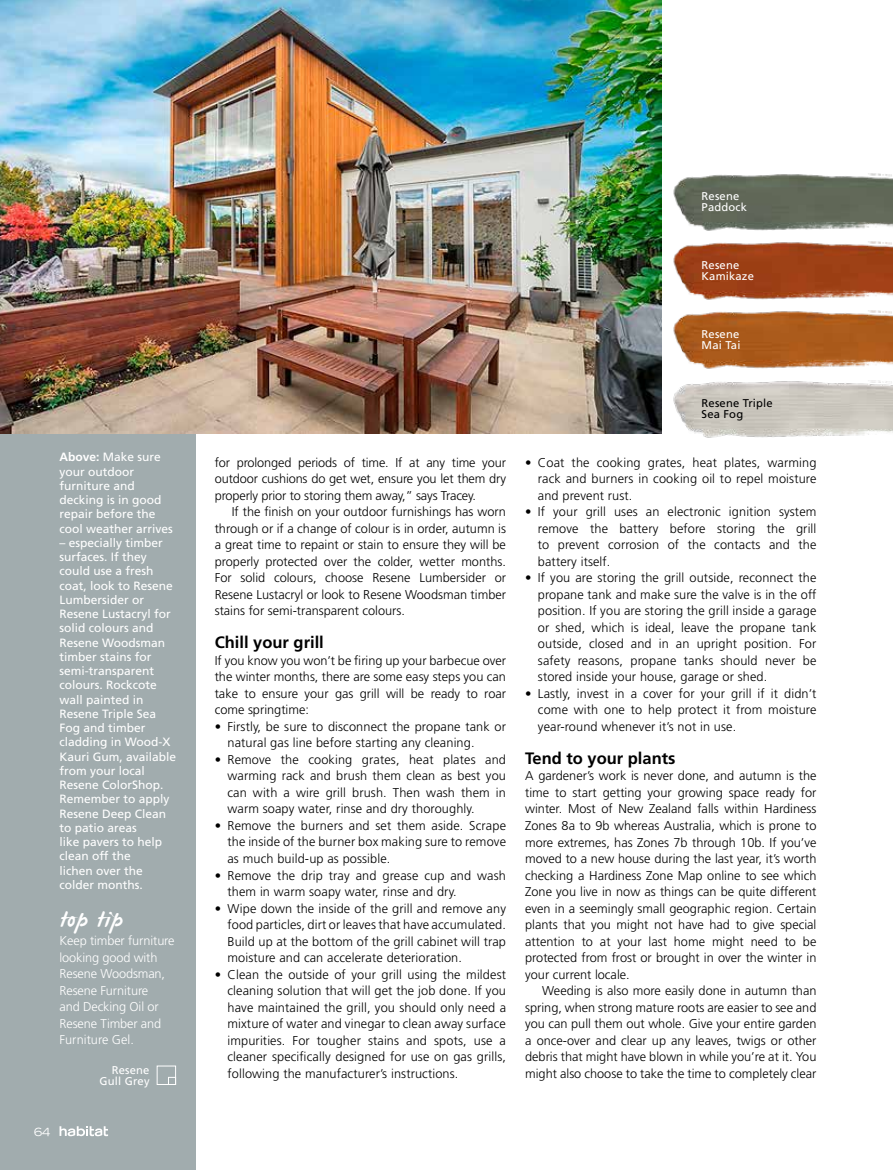
<style>
.page{position:relative;width:893px;height:1170px;background:#fff}
.page>*{position:absolute;margin:0;border:0;box-sizing:border-box;transform-origin:0 0}
.t1{font:24px "James Paul";letter-spacing:.035em;color:#fff}
.t2{font:700 16.5px "Frutiger";color:#000}
.t3{font:300 12.75px/16.5px "Frutiger";letter-spacing:.01em;color:#000;text-align:justify}
.t4{font:300 12.75px/16.5px "Frutiger";letter-spacing:-.01em;color:#fff}
.t5{font:12px/14.2px "Frutiger";color:#fff}
.t6{font:11.25px/11.2px "Frutiger";letter-spacing:.015em;color:#fff}
.t7{font:11.25px/11.2px "Frutiger";letter-spacing:.015em;color:#000}
.t8{font:expanded 11.25px "Trade Gothic LH";color:#fff}
.s1{font-weight:700}
</style>
<div class="page">
<div style="left:0;top:0;width:196px;height:1169px;background:#a1acae"></div>
<img style="left:0;top:0;width:662px;height:433px">
<img style="left:673px;top:173px;width:220px;height:58px">
<img style="left:673px;top:241px;width:220px;height:59px">
<img style="left:673px;top:310px;width:220px;height:59px">
<img style="left:673px;top:380px;width:220px;height:58px">
<svg style="left:60px;top:1126px;width:48px;height:10px"></svg>
<div style="left:157px;top:1065px;width:19px;height:19px;border:1px solid #fff"></div>
<div style="left:168px;top:1077px;width:8px;height:7px;border:1px solid #fff"></div>
<p class="t5" style="left:60px;top:450px;width:115px"><span class="s1">Above:</span> Make sure your outdoor furniture and decking is in good repair before the cool weather arrives</p>
<p class="t5" style="left:60px;top:535px;width:118px">– especially timber surfaces. If they could use a fresh coat, look to Resene<br>Lumbersider or<br>Resene Lustacryl for solid colours and<br>Resene Woodsman timber stains for semi-transparent colours. Rockcote wall painted in<br>Resene Triple Sea<br>Fog and timber cladding in Wood-X<br>Kauri Gum, available from your local<br>Resene ColorShop.<br>Remember to apply<br>Resene Deep Clean to patio areas<br>like pavers to help clean off the<br>lichen over the colder months.</p>
<h1 class="t1" style="left:60px;top:906px;width:65px">top tip</h1>
<p class="t4" style="left:60px;top:932px;width:117px">Keep timber furniture looking good with<br>Resene Woodsman,<br>Resene Furniture<br>and Decking Oil or<br>Resene Timber and<br>Furniture Gel.</p>
<p class="t6" style="left:100px;top:1063px;width:52px;text-align:right">Resene<br>Gull Grey</p>
<p class="t8" style="left:34px;top:1124px;width:18px">64</p>
<p class="t6" style="left:702px;top:190px;width:47px">Resene<br>Paddock</p>
<p class="t6" style="left:702px;top:259px;width:54px">Resene<br>Kamikaze</p>
<p class="t6" style="left:702px;top:328px;width:40px">Resene<br>Mai Tai</p>
<p class="t3" style="left:215px;top:454px;width:293px">for prolonged periods of time. If at any time your outdoor cushions do get wet, ensure you let them dry properly prior to storing them away,” says Tracey.</p>
<p class="t3" style="left:215px;top:503px;width:293px;text-indent:17px">If the finish on your outdoor furnishings has worn through or if a change of colour is in order, autumn is a great time to repaint or stain to ensure they will be properly protected over the colder, wetter months.<br>For solid colours, choose Resene Lumbersider or Resene Lustacryl or look to Resene Woodsman timber stains for semi-transparent colours.</p>
<p class="t2" style="left:215px;top:633px;width:111px">Chill your grill</p>
<p class="t3" style="left:215px;top:652px;width:293px">If you know you won’t be firing up your barbecue over the winter months, there are some easy steps you can take to ensure your gas grill will be ready to roar come springtime:</p>
<p class="t3" style="left:227px;top:718px;width:280px;text-indent:-13px">• Firstly, be sure to disconnect the propane tank or natural gas line before starting any cleaning.</p>
<p class="t3" style="left:227px;top:751px;width:280px;text-indent:-13px">• Remove the cooking grates, heat plates and warming rack and brush them clean as best you can with a wire grill brush. Then wash them in warm soapy water, rinse and dry thoroughly.</p>
<p class="t3" style="left:227px;top:817px;width:280px;text-indent:-13px">• Remove the burners and set them aside. Scrape the inside of the burner box making sure to remove as much build-up as possible.</p>
<p class="t3" style="left:227px;top:866px;width:280px;text-indent:-13px">• Remove the drip tray and grease cup and wash them in warm soapy water, rinse and dry.</p>
<p class="t3" style="left:227px;top:899px;width:280px;text-indent:-13px">• Wipe down the inside of the grill and remove any food particles, dirt or leaves that have accumulated.<br>Build up at the bottom of the grill cabinet will trap moisture and can accelerate deterioration.</p>
<p class="t3" style="left:227px;top:965px;width:280px;text-indent:-13px">• Clean the outside of your grill using the mildest cleaning solution that will get the job done. If you have maintained the grill, you should only need a mixture of water and vinegar to clean away surface impurities. For tougher stains and spots, use a cleaner specifically designed for use on gas grills, following the manufacturer’s instructions.</p>
<p class="t7" style="left:702px;top:397px;width:73px">Resene Triple<br>Sea Fog</p>
<p class="t3" style="left:538px;top:454px;width:280px;text-indent:-13px">• Coat the cooking grates, heat plates, warming rack and burners in cooking oil to repel moisture and prevent rust.</p>
<p class="t3" style="left:538px;top:503px;width:280px;text-indent:-13px">• If your grill uses an electronic ignition system remove the battery before storing the grill to prevent corrosion of the contacts and the battery itself.</p>
<p class="t3" style="left:538px;top:569px;width:280px;text-indent:-13px">• If you are storing the grill outside, reconnect the propane tank and make sure the valve is in the off position. If you are storing the grill inside a garage or shed, which is ideal, leave the propane tank outside, closed and in an upright position. For safety reasons, propane tanks should never be stored inside your house, garage or shed.</p>
<p class="t3" style="left:538px;top:685px;width:280px;text-indent:-13px">• Lastly, invest in a cover for your grill if it didn’t come with one to help protect it from moisture year-round whenever it’s not in use.</p>
<p class="t2" style="left:525px;top:748px;width:152px">Tend to your plants</p>
<p class="t3" style="left:525px;top:767px;width:293px">A gardener’s work is never done, and autumn is the time to start getting your growing space ready for winter. Most of New Zealand falls within Hardiness Zones 8a to 9b whereas Australia, which is prone to more extremes, has Zones 7b through 10b. If you’ve moved to a new house during the last year, it’s worth checking a Hardiness Zone Map online to see which Zone you live in now as things can be quite different even in a seemingly small geographic region. Certain plants that you might not have had to give special attention to at your last home might need to be protected from frost or brought in over the winter in your current locale.</p>
<p class="t3" style="left:525px;top:982px;width:293px;text-indent:17px">Weeding is also more easily done in autumn than spring, when strong mature roots are easier to see and you can pull them out whole. Give your entire garden a once-over and clear up any leaves, twigs or other debris that might have blown in while you’re at it. You might also choose to take the time to completely clear</p>
</div>
